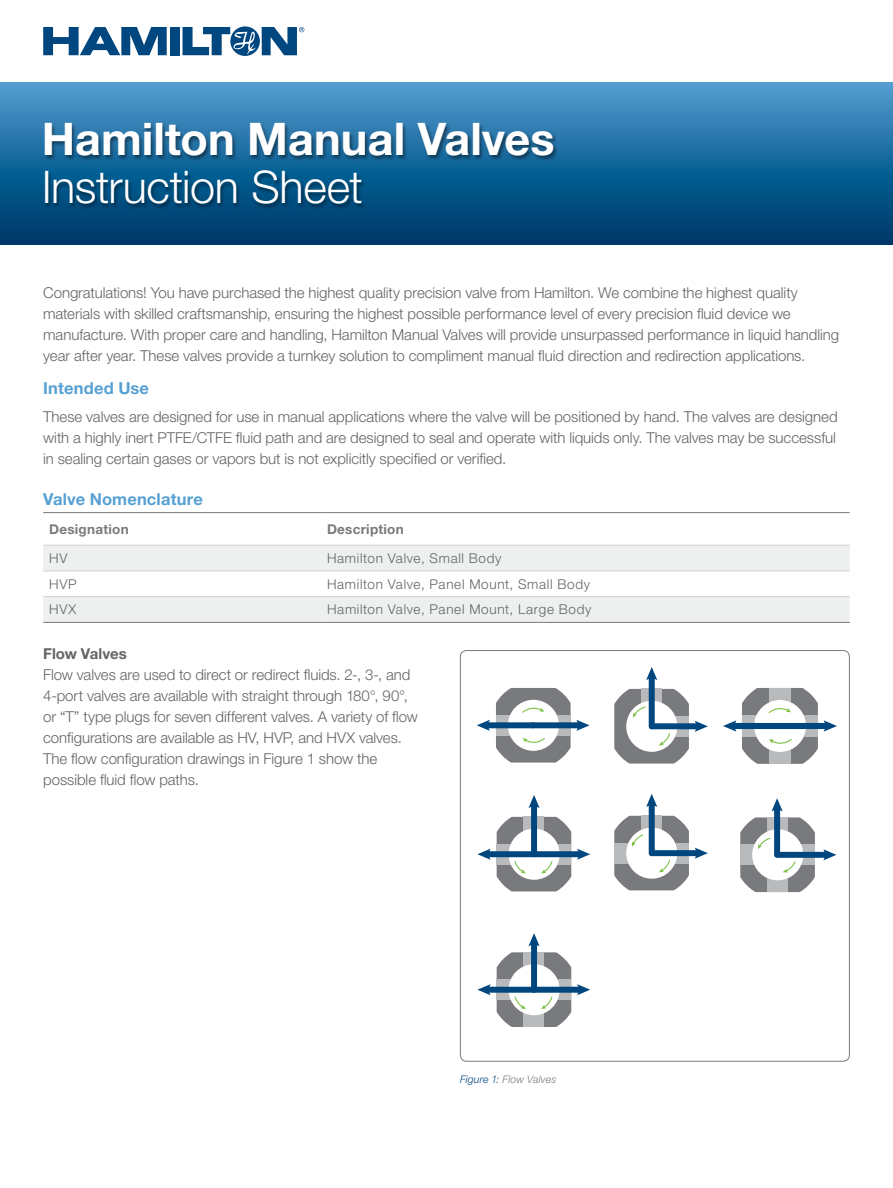
<style>
.page{position:relative;width:893px;height:1188px;background:#fff}
.page>*{position:absolute;margin:0;border:0;box-sizing:border-box;transform-origin:0 0}
.t1{font:700 45px "Helvetica Neue LT Pro";color:#fff}
.t2{font:300 45px "Helvetica Neue LT Pro";letter-spacing:-.005em;color:#fff}
.t3{font:700 16.5px "Helvetica Neue LT Pro";letter-spacing:.01em;color:#56a0d3}
.t4{font:300 15px/21px "Helvetica Neue LT Pro";letter-spacing:-.005em;color:#636466}
.t5{font:700 15px "Helvetica Neue LT Pro";color:#636466}
.t6{font:300 13.5px "Helvetica Neue LT Pro";letter-spacing:.05em;color:#636466}
.t7{font:700 13.5px "Helvetica Neue LT Pro";letter-spacing:.02em;color:#797a7d}
.t8{font:italic 300 10.5px "Helvetica Neue LT Pro";letter-spacing:.02em;color:#797a7d}
.s1{color:#00467f}
</style>
<div class="page">
<svg style="left:43px;top:546px;width:807px;height:76px;fill:#eeefef"></svg>
<hr style="left:43px;top:512px;width:278px;height:1px;background:#797a7d">
<hr style="left:321px;top:512px;width:529px;height:1px;background:#797a7d">
<hr style="left:43px;top:545px;width:278px;height:1px;background:#d0d2d3">
<hr style="left:321px;top:545px;width:529px;height:1px;background:#d0d2d3">
<hr style="left:43px;top:571px;width:278px;height:1px;background:#d0d2d3">
<hr style="left:321px;top:571px;width:529px;height:1px;background:#d0d2d3">
<hr style="left:43px;top:596px;width:278px;height:1px;background:#d0d2d3">
<hr style="left:321px;top:596px;width:529px;height:1px;background:#d0d2d3">
<hr style="left:43px;top:622px;width:278px;height:1px;background:#797a7d">
<hr style="left:321px;top:622px;width:529px;height:1px;background:#797a7d">
<div style="left:496px;top:688px;width:75px;height:75px;background:#797a7d;border-radius:15px"></div>
<div style="left:496px;top:715px;width:75px;height:21px;background:#b8babc"></div>
<div style="left:508px;top:700px;width:51px;height:51px;background:#fff;border-radius:50%"></div>
<div style="left:486px;top:722px;width:47px;height:6px;background:#00467f"></div>
<svg style="left:477px;top:720px;width:13px;height:11px"></svg>
<div style="left:533px;top:722px;width:48px;height:6px;background:#00467f"></div>
<svg style="left:576px;top:720px;width:14px;height:11px"></svg>
<svg style="left:522px;top:707px;width:22px;height:6px"></svg>
<svg style="left:522px;top:738px;width:23px;height:5px"></svg>
<div style="left:614px;top:689px;width:75px;height:75px;background:#797a7d;border-radius:15px"></div>
<div style="left:629px;top:716px;width:60px;height:21px;background:#b8babc"></div>
<div style="left:641px;top:689px;width:21px;height:55px;background:#b8babc"></div>
<div style="left:626px;top:701px;width:51px;height:51px;background:#fff;border-radius:50%"></div>
<svg style="left:633px;top:706px;width:13px;height:12px"></svg>
<svg style="left:659px;top:733px;width:12px;height:13px"></svg>
<div style="left:652px;top:723px;width:47px;height:6px;background:#00467f"></div>
<svg style="left:695px;top:721px;width:13px;height:11px"></svg>
<div style="left:649px;top:676px;width:6px;height:50px;background:#00467f"></div>
<svg style="left:646px;top:667px;width:11px;height:13px"></svg>
<div style="left:614px;top:816px;width:75px;height:74px;background:#797a7d;border-radius:15px"></div>
<div style="left:614px;top:843px;width:75px;height:21px;background:#b8babc"></div>
<div style="left:641px;top:816px;width:21px;height:55px;background:#b8babc"></div>
<div style="left:626px;top:828px;width:51px;height:51px;background:#fff;border-radius:50%"></div>
<svg style="left:632px;top:833px;width:12px;height:14px"></svg>
<svg style="left:659px;top:860px;width:12px;height:12px"></svg>
<div style="left:652px;top:850px;width:47px;height:6px;background:#00467f"></div>
<svg style="left:695px;top:848px;width:13px;height:11px"></svg>
<div style="left:649px;top:803px;width:6px;height:50px;background:#00467f"></div>
<svg style="left:646px;top:794px;width:11px;height:13px"></svg>
<div style="left:497px;top:817px;width:74px;height:74px;background:#797a7d;border-radius:15px"></div>
<div style="left:497px;top:844px;width:74px;height:21px;background:#b8babc"></div>
<div style="left:523px;top:817px;width:21px;height:55px;background:#b8babc"></div>
<div style="left:509px;top:829px;width:51px;height:51px;background:#fff;border-radius:50%"></div>
<svg style="left:514px;top:861px;width:12px;height:12px"></svg>
<svg style="left:541px;top:861px;width:12px;height:12px"></svg>
<div style="left:486px;top:851px;width:48px;height:6px;background:#00467f"></div>
<svg style="left:477px;top:849px;width:13px;height:11px"></svg>
<div style="left:534px;top:851px;width:47px;height:6px;background:#00467f"></div>
<svg style="left:577px;top:849px;width:13px;height:11px"></svg>
<div style="left:531px;top:804px;width:6px;height:50px;background:#00467f"></div>
<svg style="left:528px;top:795px;width:12px;height:13px"></svg>
<div style="left:742px;top:688px;width:76px;height:76px;background:#797a7d;border-radius:15px"></div>
<div style="left:742px;top:715px;width:76px;height:22px;background:#b8babc"></div>
<div style="left:769px;top:688px;width:21px;height:76px;background:#b8babc"></div>
<div style="left:754px;top:700px;width:52px;height:52px;background:#fff;border-radius:50%"></div>
<div style="left:732px;top:723px;width:96px;height:6px;background:#00467f"></div>
<svg style="left:723px;top:720px;width:13px;height:12px"></svg>
<svg style="left:824px;top:720px;width:13px;height:12px"></svg>
<svg style="left:768px;top:708px;width:23px;height:6px"></svg>
<svg style="left:769px;top:738px;width:23px;height:6px"></svg>
<div style="left:740px;top:817px;width:75px;height:75px;background:#797a7d;border-radius:15px"></div>
<div style="left:767px;top:817px;width:21px;height:75px;background:#b8babc"></div>
<div style="left:740px;top:844px;width:75px;height:21px;background:#b8babc"></div>
<div style="left:752px;top:829px;width:51px;height:51px;background:#fff;border-radius:50%"></div>
<svg style="left:758px;top:837px;width:13px;height:12px"></svg>
<svg style="left:783px;top:861px;width:13px;height:12px"></svg>
<div style="left:774px;top:807px;width:6px;height:48px;background:#00467f"></div>
<svg style="left:772px;top:798px;width:11px;height:13px"></svg>
<div style="left:777px;top:852px;width:50px;height:6px;background:#00467f"></div>
<svg style="left:823px;top:849px;width:13px;height:11px"></svg>
<div style="left:497px;top:952px;width:74px;height:75px;background:#797a7d;border-radius:15px"></div>
<div style="left:497px;top:979px;width:74px;height:21px;background:#b8babc"></div>
<div style="left:523px;top:952px;width:21px;height:75px;background:#b8babc"></div>
<div style="left:509px;top:964px;width:51px;height:51px;background:#fff;border-radius:50%"></div>
<svg style="left:514px;top:996px;width:12px;height:13px"></svg>
<svg style="left:541px;top:996px;width:12px;height:13px"></svg>
<div style="left:486px;top:987px;width:48px;height:6px;background:#00467f"></div>
<svg style="left:477px;top:984px;width:13px;height:11px"></svg>
<div style="left:534px;top:987px;width:47px;height:6px;background:#00467f"></div>
<svg style="left:577px;top:984px;width:13px;height:11px"></svg>
<div style="left:531px;top:942px;width:6px;height:48px;background:#00467f"></div>
<svg style="left:528px;top:933px;width:12px;height:13px"></svg>
<div style="left:170px;top:27px;width:10px;height:28px;background:#00467f"></div>
<svg style="left:43px;top:27px;width:124px;height:28px"></svg>
<svg style="left:182px;top:26px;width:122px;height:30px"></svg>
<svg style="left:0;top:82px;width:893px;height:162px;background:#1f699c"></svg>
<div style="left:44px;top:123px;width:515px;height:87px;background:#000;opacity:.46"></div>
<h1 class="t1" style="left:42px;top:111px;width:514px">Hamilton Manual Valves</h1>
<h1 class="t2" style="left:42px;top:160px;width:323px">Instruction Sheet</h1>
<p class="t4" style="left:43px;top:282px;width:797px">Congratulations! You have purchased the highest quality precision valve from Hamilton. We combine the highest quality materials with skilled craftsmanship, ensuring the highest possible performance level of every precision fluid device we manufacture. With proper care and handling, Hamilton Manual Valves will provide unsurpassed performance in liquid handling year after year. These valves provide a turnkey solution to compliment manual fluid direction and redirection applications.</p>
<p class="t3" style="left:43px;top:378px;width:107px">Intended Use</p>
<p class="t4" style="left:43px;top:406px;width:796px;text-align:justify">These valves are designed for use in manual applications where the valve will be positioned by hand. The valves are designed with a highly inert PTFE/CTFE fluid path and are designed to seal and operate with liquids only. The valves may be successful in sealing certain gases or vapors but is not explicitly specified or verified.</p>
<p class="t3" style="left:43px;top:489px;width:161px">Valve Nomenclature</p>
<p class="t7" style="left:49px;top:520px;width:81px">Designation</p>
<p class="t7" style="left:327px;top:520px;width:78px">Description</p>
<p class="t6" style="left:49px;top:550px;width:20px">HV</p>
<p class="t6" style="left:327px;top:550px;width:176px">Hamilton Valve, Small Body</p>
<p class="t6" style="left:49px;top:576px;width:29px">HVP</p>
<p class="t6" style="left:327px;top:576px;width:264px">Hamilton Valve, Panel Mount, Small Body</p>
<p class="t6" style="left:49px;top:601px;width:29px">HVX</p>
<p class="t6" style="left:327px;top:601px;width:266px">Hamilton Valve, Panel Mount, Large Body</p>
<p class="t5" style="left:43px;top:644px;width:85px">Flow Valves</p>
<p class="t4" style="left:43px;top:664px;width:376px">Flow valves are used to direct or redirect fluids. 2-, 3-, and 4-port valves are available with straight through 180°, 90°, or “T” type plugs for seven different valves. A variety of flow configurations are available as HV, HVP, and HVX valves.<br>The flow configuration drawings in Figure 1 show the possible fluid flow paths.</p>
<p class="t8" style="left:460px;top:1073px;width:98px"><span class="s1">Figure 1:</span> Flow Valves</p>
</div>
